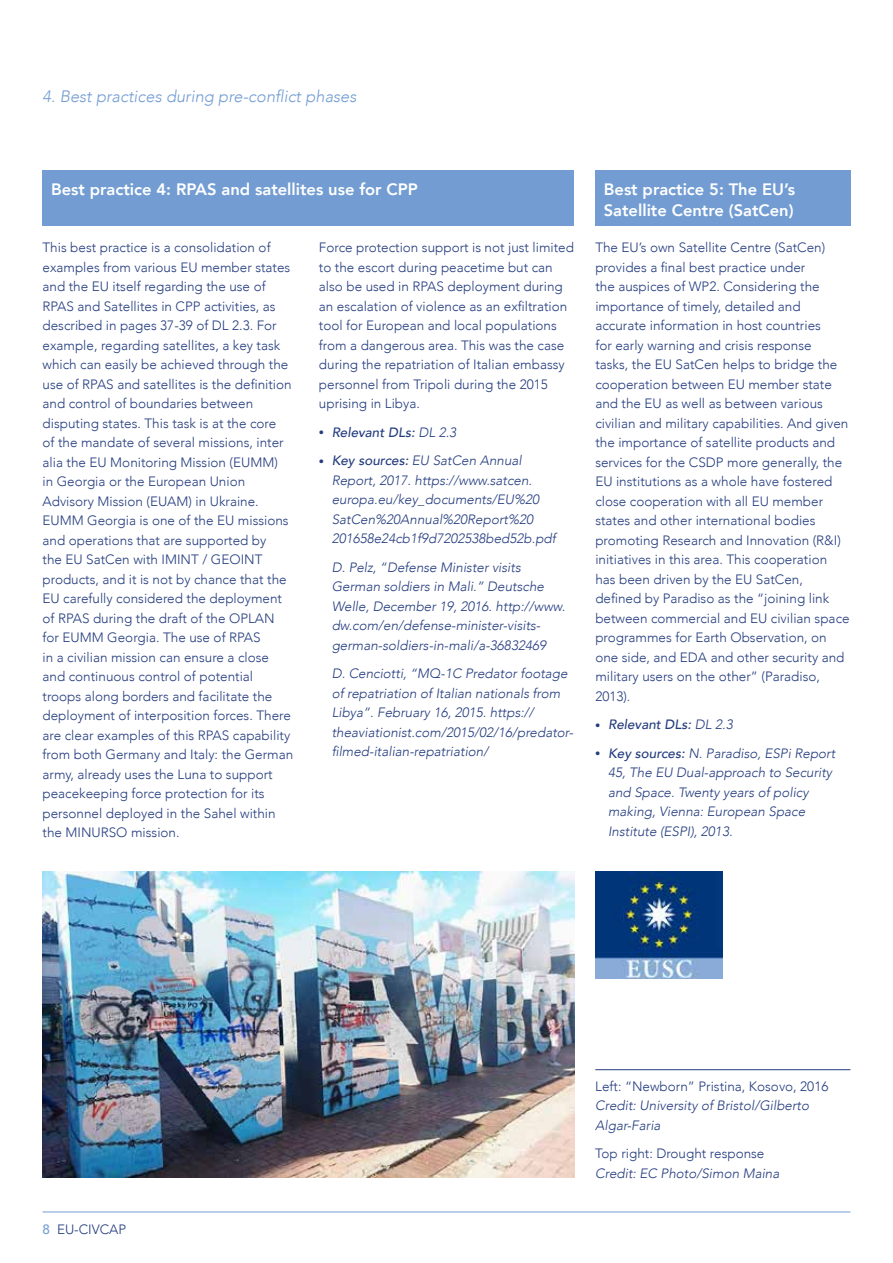
<style>
.page{position:relative;width:893px;height:1263px;background:#fff}
.page>*{position:absolute;margin:0;border:0;box-sizing:border-box;transform-origin:0 0}
.t1{font:800 16.5px/21px "Avenir";color:#fff}
.t2{font:italic 300 16.5px "Avenir";color:#739dd2}
.t3{font:300 13.5px/19.5px "Avenir";color:#253d7f}
.t4{font:italic 300 13.5px/19.5px "Avenir";color:#253d7f}
.t5{font:italic 500 13.5px "Avenir";color:#253d7f}
.s1{font-weight:300;font-style:normal;font-size:10.5px}
.s2{font-weight:300}
.s3{font-style:normal;font-size:10.5px}
.s4{font-weight:500}
.s5{font-weight:500;color:#739dd2}
</style>
<div class="page">
<hr style="left:43px;top:1211px;width:807px;height:1px;background:#739dd2">
<img style="left:595px;top:872px;width:128px;height:106px">
<div style="left:43px;top:170px;width:531px;height:55px;background:#739dd2"></div>
<div style="left:595px;top:170px;width:255px;height:55px;background:#739dd2"></div>
<img style="left:43px;top:872px;width:531px;height:306px">
<hr style="left:595px;top:1069px;width:255px;height:1px;background:#253d7f">
<p class="t2" style="left:43px;top:86px;width:315px">4. Best practices during pre-conflict phases</p>
<p class="t1" style="left:51px;top:179px;width:368px">Best practice 4: RPAS and satellites use for CPP</p>
<p class="t1" style="left:604px;top:179px;width:193px">Best practice 5: The EU’s<br>Satellite Centre (SatCen)</p>
<p class="t3" style="left:43px;top:238px;width:252px">This best practice is a consolidation of examples from various EU member states and the EU itself regarding the use of RPAS and Satellites in CPP activities, as described in pages 37-39 of DL 2.3. For example, regarding satellites, a key task which can easily be achieved through the use of RPAS and satellites is the definition and control of boundaries between disputing states. This task is at the core<br>of the mandate of several missions, inter alia the EU Monitoring Mission (EUMM)<br>in Georgia or the European Union Advisory Mission (EUAM) in Ukraine.<br>EUMM Georgia is one of the EU missions and operations that are supported by<br>the EU SatCen with IMINT / GEOINT products, and it is not by chance that the EU carefully considered the deployment of RPAS during the draft of the OPLAN for EUMM Georgia. The use of RPAS<br>in a civilian mission can ensure a close and continuous control of potential troops along borders and facilitate the deployment of interposition forces. There are clear examples of this RPAS capability from both Germany and Italy: the German army, already uses the Luna to support peacekeeping force protection for its personnel deployed in the Sahel within the MINURSO mission.</p>
<p class="t3" style="left:319px;top:238px;width:257px">Force protection support is not just limited to the escort during peacetime but can also be used in RPAS deployment during an escalation of violence as an exfiltration tool for European and local populations from a dangerous area. This was the case during the repatriation of Italian embassy personnel from Tripoli during the 2015 uprising in Libya.</p>
<p class="t5" style="left:319px;top:424px;width:139px"><span class="s1">•</span> Relevant DLs: <span class="s2">DL 2.3</span></p>
<p class="t4" style="left:332px;top:451px;width:226px;text-indent:-13px"><span class="s3">•</span> <span class="s4">Key sources:</span> EU SatCen Annual Report, 2017. https://www.satcen. europa.eu/key_documents/EU%20<br>SatCen%20Annual%20Report%20<br>201658e24cb1f9d7202538bed52b.pdf</p>
<p class="t4" style="left:332px;top:557px;width:235px">D. Pelz, “Defense Minister visits German soldiers in Mali.” Deutsche Welle, December 19, 2016. http://www. dw.com/en/defense-minister-visits&shy;german-soldiers-in-mali/a-36832469</p>
<p class="t4" style="left:332px;top:664px;width:243px">D. Cenciotti, “MQ-1C Predator footage of repatriation of Italian nationals from Libya”. February 16, 2015. https:// theaviationist.com/2015/02/16/predator&shy;filmed-italian-repatriation/</p>
<p class="t3" style="left:595px;top:238px;width:256px">The EU’s own Satellite Centre (SatCen) provides a final best practice under<br>the auspices of WP2. Considering the importance of timely, detailed and accurate information in host countries<br>for early warning and crisis response<br>tasks, the EU SatCen helps to bridge the cooperation between EU member state and the EU as well as between various civilian and military capabilities. And given the importance of satellite products and services for the CSDP more generally, the EU institutions as a whole have fostered close cooperation with all EU member states and other international bodies promoting Research and Innovation (R&amp;I) initiatives in this area. This cooperation has been driven by the EU SatCen, defined by Paradiso as the “joining link between commercial and EU civilian space programmes for Earth Observation, on one side, and EDA and other security and military users on the other” (Paradiso, 2013).</p>
<p class="t5" style="left:595px;top:717px;width:139px"><span class="s1">•</span> Relevant DLs: <span class="s2">DL 2.3</span></p>
<p class="t4" style="left:608px;top:743px;width:229px;text-indent:-13px"><span class="s3">•</span> <span class="s4">Key sources:</span> N. Paradiso, ESPi Report 45, The EU Dual-approach to Security and Space. Twenty years of policy making, Vienna: European Space Institute (ESPI), 2013.</p>
<p class="t3" style="left:43px;top:1219px;width:85px"><span class="s5">8</span> EU-CIVCAP</p>
<p class="t3" style="left:595px;top:1076px;width:235px">Left: “Newborn” Pristina, Kosovo, 2016</p>
<p class="t4" style="left:595px;top:1096px;width:215px">Credit: University of Bristol/Gilberto<br>Algar-Faria</p>
<p class="t3" style="left:595px;top:1144px;width:171px">Top right: Drought response</p>
<p class="t4" style="left:595px;top:1163px;width:186px">Credit: EC Photo/Simon Maina</p>
</div>
